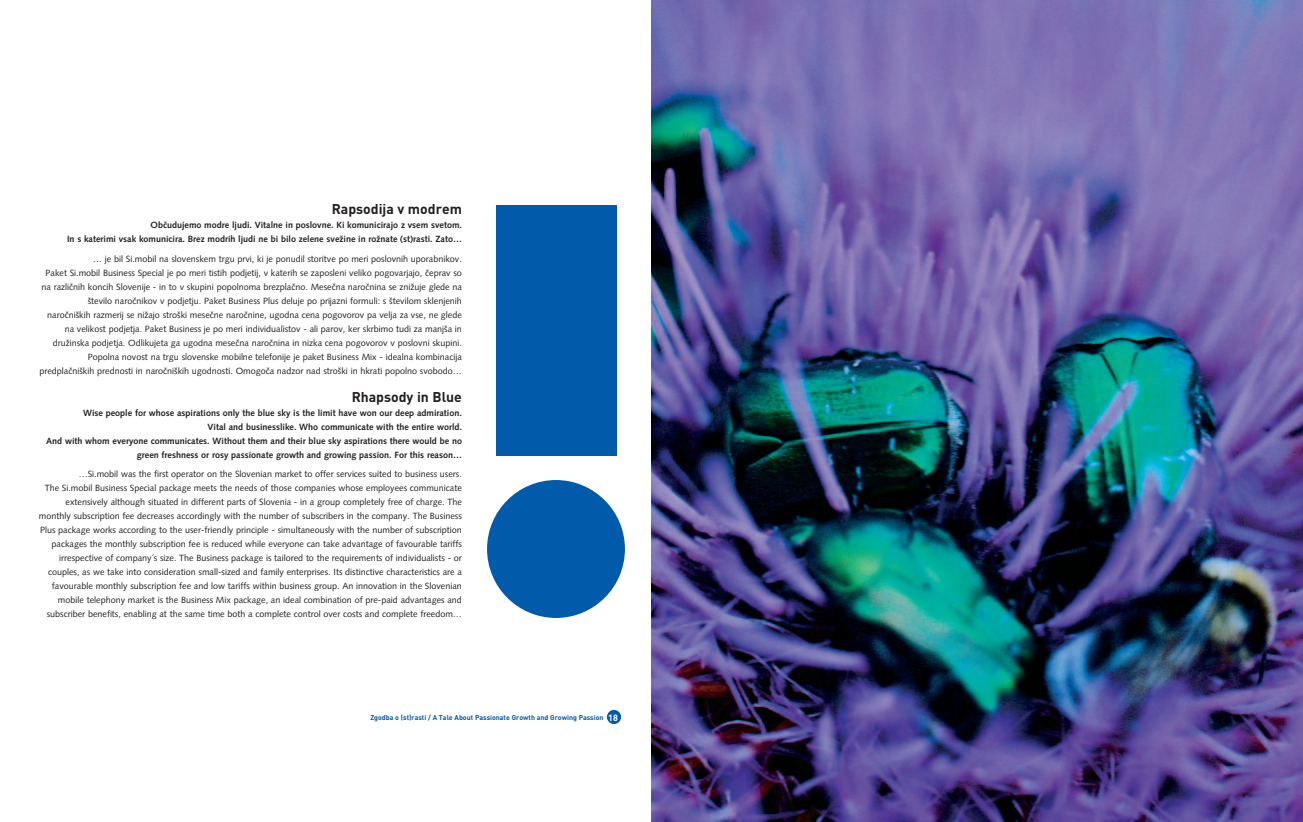
<style>
.page{position:relative;width:1303px;height:822px;background:#fff}
.page>*{position:absolute;margin:0;border:0;box-sizing:border-box;transform-origin:0 0}
.t1{font:700 14px "DIN";color:#231f20}
.t2{font:9px/14px "Syntax";color:#231f20;text-align:right}
.t3{font:700 9px/14px "Syntax";color:#231f20;text-align:right}
.t4{font:700 7px "DIN";color:#015aaa}
.s1{font-size:9px;color:#fff}
</style>
<div class="page">
<div style="left:496px;top:205px;width:121px;height:251px;background:#015aaa"></div>
<div style="left:487px;top:480px;width:138px;height:138px;background:#015aaa;border-radius:50%"></div>
<div style="left:607px;top:710px;width:14px;height:14px;background:#015aaa;border-radius:50%"></div>
<img style="left:651px;top:0;width:652px;height:822px">
<h1 class="t1" style="left:332px;top:204px;width:132px">Rapsodija v modrem</h1>
<p class="t3" style="left:67px;top:219px;width:396px">ObËudujemo modre ljudi. Vitalne in poslovne. Ki komunicirajo z vsem svetom.<br>In s katerimi vsak komunicira. Brez modrih ljudi ne bi bilo zelene sveæine in roænate (st)rasti. Zato…</p>
<p class="t2" style="left:39px;top:253px;width:424px">… je bil Si.mobil na slovenskem trgu prvi, ki je ponudil storitve po meri poslovnih uporabnikov.<br>Paket Si.mobil Business Special je po meri tistih podjetij, v katerih se zaposleni veliko pogovarjajo, Ëeprav so na razliËnih koncih Slovenije - in to v skupini popolnoma brezplaËno. MeseËna naroËnina se zniæuje glede na πtevilo naroËnikov v podjetju. Paket Business Plus deluje po prijazni formuli: s πtevilom sklenjenih<br>naroËniπkih razmerij se niæajo stroπki meseËne naroËnine, ugodna cena pogovorov pa velja za vse, ne glede na velikost podjetja. Paket Business je po meri individualistov - ali parov, ker skrbimo tudi za manjπa in druæinska podjetja. Odlikujeta ga ugodna meseËna naroËnina in nizka cena pogovorov v poslovni skupini.<br>Popolna novost na trgu slovenske mobilne telefonije je paket Business Mix - idealna kombinacija predplaËniπkih prednosti in naroËniπkih ugodnosti. OmogoËa nadzor nad stroπki in hkrati popolno svobodo…</p>
<h1 class="t1" style="left:352px;top:392px;width:112px">Rhapsody in Blue</h1>
<p class="t3" style="left:46px;top:407px;width:417px">Wise people for whose aspirations only the blue sky is the limit have won our deep admiration.<br>Vital and businesslike. Who communicate with the entire world.<br>And with whom everyone communicates. Without them and their blue sky aspirations there would be no green freshness or rosy passionate growth and growing passion. For this reason…</p>
<p class="t2" style="left:39px;top:468px;width:425px">…Si.mobil was the first operator on the Slovenian market to offer services suited to business users.<br>The Si.mobil Business Special package meets the needs of those companies whose employees communicate extensively although situated in different parts of Slovenia - in a group completely free of charge. The monthly subscription fee decreases accordingly with the number of subscribers in the company. The Business Plus package works according to the user-friendly principle - simultaneously with the number of subscription packages the monthly subscription fee is reduced while everyone can take advantage of favourable tariffs irrespective of company´s size. The Business package is tailored to the requirements of individualists - or couples, as we take into consideration small-sized and family enterprises. Its distinctive characteristics are a favourable monthly subscription fee and low tariffs within business group. An innovation in the Slovenian mobile telephony market is the Business Mix package, an ideal combination of pre-paid advantages and subscriber benefits, enabling at the same time both a complete control over costs and complete freedom…</p>
<p class="t4" style="left:370px;top:715px;width:249px">Zgodba o (st)rasti / A Tale About Passionate Growth and Growing Passion <span class="s1">18</span></p>
</div>
